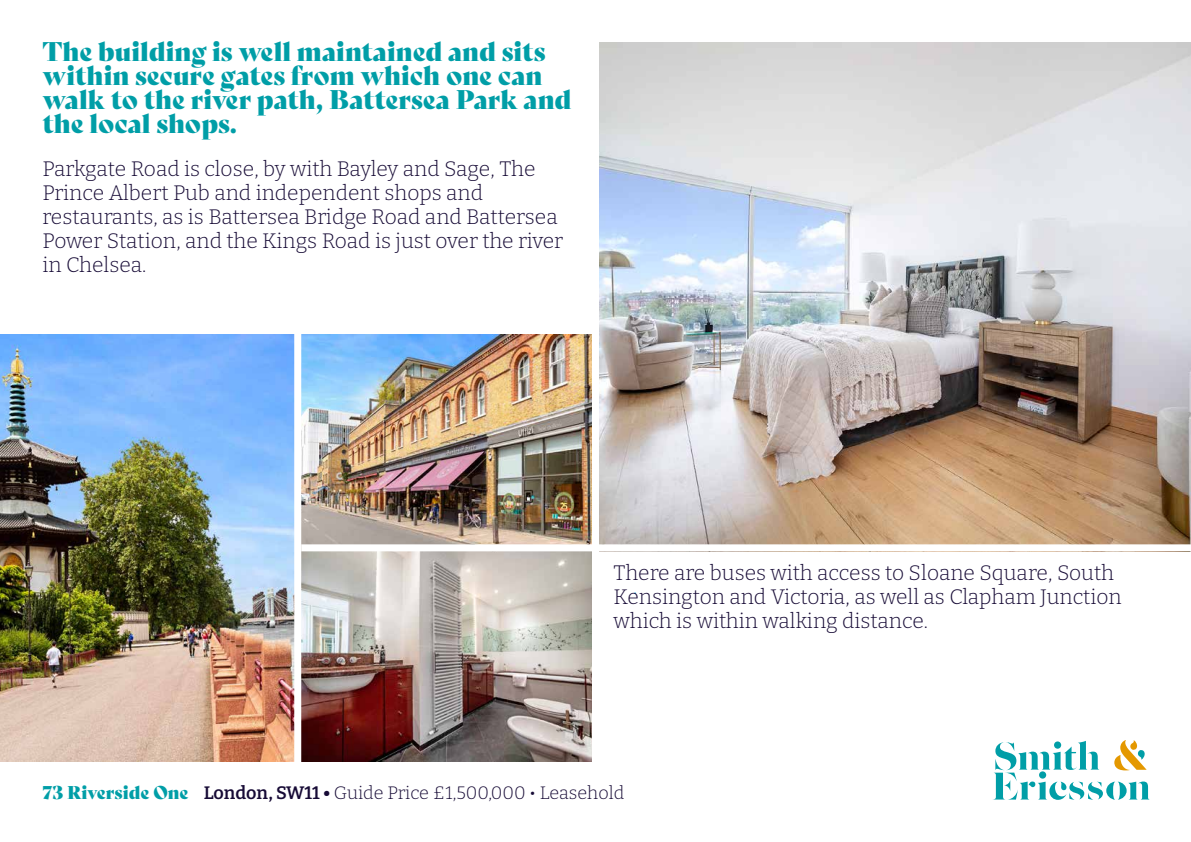
<style>
.page{position:relative;width:1191px;height:842px;background:#fff}
.page>*{position:absolute;margin:0;border:0;box-sizing:border-box;transform-origin:0 0}
.t1{font:26.3px/24px "Bely Display";color:#009ea7}
.t2{font:100 21px/24px "Bitter";color:#170b36}
.t3{font:100 21px "Bitter";color:#009fe3}
.t4{font:100 18px "Bitter";color:#170b36}
.s1{font-family:"Bely Display";font-weight:400;color:#009ea7}
</style>
<div class="page">
<svg style="left:993px;top:740px;width:156px;height:60px"></svg>
<img style="left:599px;top:43px;width:592px;height:501px">
<img style="left:0;top:334px;width:592px;height:427px">
<div style="left:294px;top:323px;width:7px;height:459px;background:#fff"></div>
<div style="left:301px;top:544px;width:890px;height:7px;background:#fff"></div>
<p class="t1" style="left:43px;top:38px;width:530px">The building is well maintained and sits within secure gates from which one can walk to the river path, Battersea Park and the local shops.</p>
<p class="t2" style="left:43px;top:156px;width:522px">Parkgate Road is close, by with Bayley and Sage, The Prince Albert Pub and independent shops and restaurants, as is Battersea Bridge Road and Battersea Power Station, and the Kings Road is just over the river in Chelsea.</p>
<p class="t2" style="left:613px;top:560px;width:509px">There are buses with access to Sloane Square, South<br>Kensington and Victoria, as well as Clapham Junction which is within walking distance.</p>
<p class="t3" style="left:633px;top:573px;width:6px">.</p>
<p class="t4" style="left:43px;top:782px;width:583px"><span class="s1">73 Riverside One</span> London, SW11 • Guide Price £1,500,000 • Leasehold</p>
</div>
